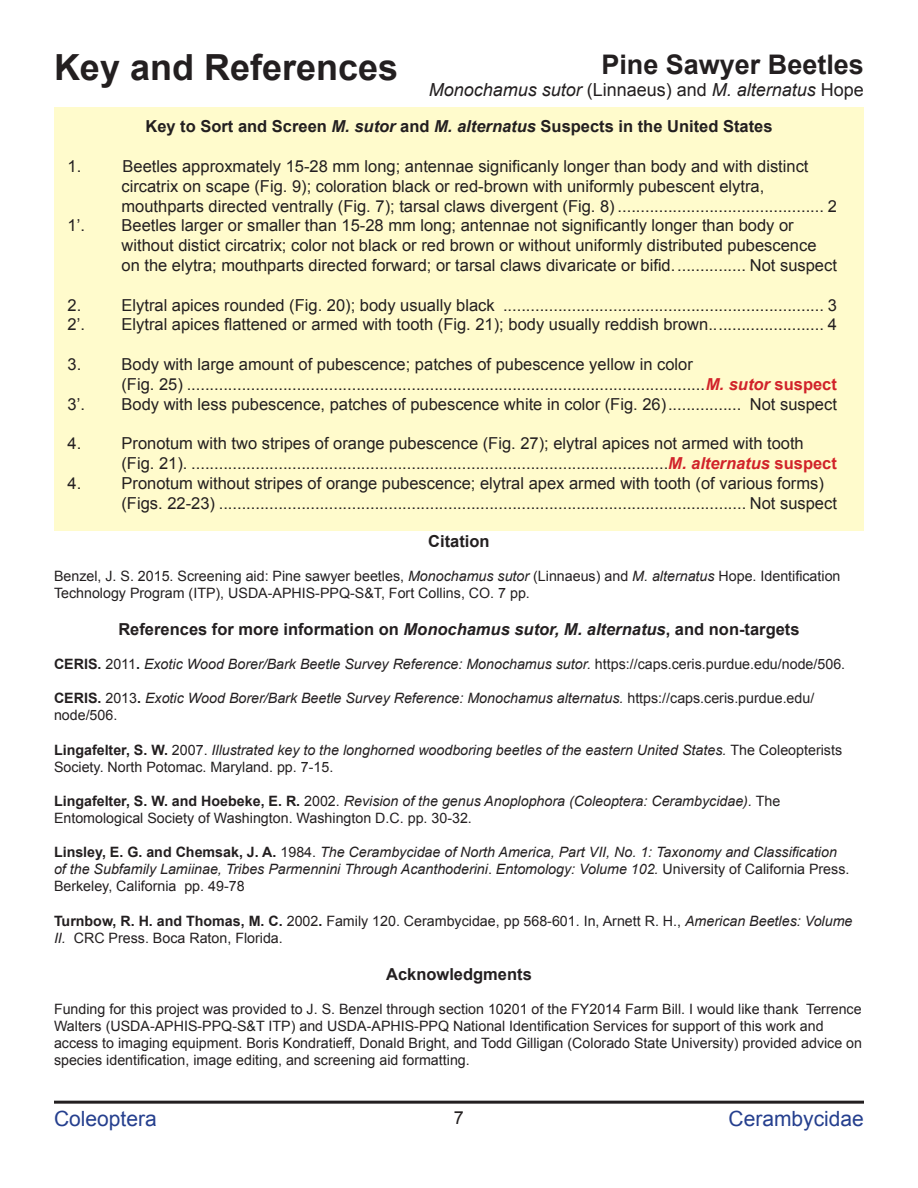
<style>
.page{position:relative;width:918px;height:1188px;background:#fff}
.page>*{position:absolute;margin:0;border:0;box-sizing:border-box;transform-origin:0 0}
.t1{font:700 36px "Arial";color:#231f20}
.t2{font:700 27px "Arial";color:#231f20}
.t3{font:21px "Arial";color:#253f8e}
.t4{font:italic 18px "Arial";color:#231f20}
.t5{font:18px "Arial";color:#231f20}
.t6{font:16.5px/19.8px "Arial";color:#231f20}
.t7{font:700 16.5px "Arial";color:#231f20}
.t8{font:14.25px/17.1px "Arial";color:#231f20}
.t9{font:italic 14.25px/17.1px "Arial";color:#231f20}
.s1{font-style:italic}
.s2{font-weight:700;font-style:italic;color:#d1232a}
.s3{font-weight:700;color:#d1232a}
.s4{font-weight:700;font-style:normal}
.s5{font-style:normal}
.s6{font-weight:700}
</style>
<div class="page">
<hr style="left:54px;top:1101px;width:810px;height:3px;background:#231f20">
<div style="left:54px;top:107px;width:810px;height:423px;background:#fffbcc"></div>
<p class="t1" style="left:54px;top:44px;width:346px">Key and References</p>
<p class="t7" style="left:145px;top:116px;width:629px">Key to Sort and Screen <span class="s1">M. sutor</span> and <span class="s1">M. alternatus</span> Suspects in the United States</p>
<p class="t6" style="left:68px;top:157px;width:15px">1.</p>
<p class="t6" style="left:122px;top:157px;width:717px">Beetles approxmately 15-28 mm long; antennae significanly longer than body and with distinct circatrix on scape (Fig. 9); coloration black or red-brown with uniformly pubescent elytra, mouthparts directed ventrally (Fig. 7); tarsal claws divergent (Fig. 8) ............................................. 2</p>
<p class="t6" style="left:68px;top:216px;width:19px">1’.</p>
<p class="t6" style="left:122px;top:216px;width:674px">Beetles larger or smaller than 15-28 mm long; antennae not significantly longer than body or</p>
<p class="t6" style="left:122px;top:236px;width:697px">without distict circatrix; color not black or red brown or without uniformly distributed pubescence</p>
<p class="t6" style="left:122px;top:256px;width:717px">on the elytra; mouthparts directed forward; or tarsal claws divaricate or bifid................ Not suspect</p>
<p class="t6" style="left:68px;top:295px;width:15px">2.</p>
<p class="t6" style="left:122px;top:295px;width:717px">Elytral apices rounded (Fig. 20); body usually black ...................................................................... 3</p>
<p class="t6" style="left:68px;top:315px;width:19px">2’.</p>
<p class="t6" style="left:122px;top:315px;width:717px">Elytral apices flattened or armed with tooth (Fig. 21); body usually reddish brown......................... 4</p>
<p class="t6" style="left:68px;top:355px;width:15px">3.</p>
<p class="t6" style="left:122px;top:355px;width:573px">Body with large amount of pubescence; patches of pubescence yellow in color</p>
<p class="t6" style="left:122px;top:374px;width:717px">(Fig. 25) .................................................................................................................<span class="s2">M. sutor</span> <span class="s3">suspect</span></p>
<p class="t6" style="left:68px;top:394px;width:19px">3’.</p>
<p class="t6" style="left:122px;top:394px;width:717px">Body with less pubescence, patches of pubescence white in color (Fig. 26)................ Not suspect</p>
<p class="t6" style="left:68px;top:434px;width:15px">4.</p>
<p class="t6" style="left:122px;top:434px;width:684px">Pronotum with two stripes of orange pubescence (Fig. 27); elytral apices not armed with tooth</p>
<p class="t6" style="left:122px;top:454px;width:717px">(Fig. 21). ........................................................................................................<span class="s2">M. alternatus</span> <span class="s3">suspect</span></p>
<p class="t6" style="left:68px;top:473px;width:15px">4.</p>
<p class="t6" style="left:122px;top:473px;width:704px">Pronotum without stripes of orange pubescence; elytral apex armed with tooth (of various forms)</p>
<p class="t6" style="left:122px;top:493px;width:717px">(Figs. 22-23) ................................................................................................................... Not suspect</p>
<p class="t7" style="left:428px;top:530px;width:63px">Citation</p>
<p class="t8" style="left:54px;top:567px;width:788px">Benzel, J. S. 2015. Screening aid: Pine sawyer beetles, <span class="s1">Monochamus sutor</span> (Linnaeus) and <span class="s1">M. alternatus</span> Hope. Identification<br>Technology Program (ITP), USDA-APHIS-PPQ-S&amp;T, Fort Collins, CO. 7 pp.</p>
<p class="t7" style="left:118px;top:618px;width:683px">References for more information on <span class="s1">Monochamus sutor, M. alternatus</span>, and non-targets</p>
<p class="t9" style="left:54px;top:656px;width:793px"><span class="s4">CERIS.</span> <span class="s5">2011</span><span class="s4">.</span> Exotic Wood Borer/Bark Beetle Survey Reference: Monochamus sutor. <span class="s5">https://caps.ceris.purdue.edu/node/506.</span></p>
<p class="t9" style="left:54px;top:690px;width:762px"><span class="s4">CERIS.</span> <span class="s5">2013</span><span class="s4">.</span> Exotic Wood Borer/Bark Beetle Survey Reference: Monochamus alternatus. <span class="s5">https://caps.ceris.purdue.edu/ node/506.</span></p>
<p class="t9" style="left:54px;top:741px;width:790px"><span class="s4">Lingafelter, S. W.</span> <span class="s5">2007.</span> Illustrated key to the longhorned woodboring beetles of the eastern United States. <span class="s5">The Coleopterists<br>Society. North Potomac. Maryland. pp. 7-15.</span></p>
<p class="t8" style="left:54px;top:792px;width:728px"><span class="s6">Lingafelter, S. W. and Hoebeke, E. R.</span> 2002. <span class="s1">Revision of the genus Anoplophora (Coleoptera: Cerambycidae).</span> The<br>Entomological Society of Washington. Washington D.C. pp. 30-32.</p>
<p class="t9" style="left:54px;top:844px;width:797px"><span class="s4">Linsley, E. G. and Chemsak, J. A.</span> <span class="s5">1984.</span> The Cerambycidae of North America, Part VII, No. 1: Taxonomy and Classification of the Subfamily Lamiinae, Tribes Parmennini Through Acanthoderini<span class="s5">.</span> Entomology: Volume 102. <span class="s5">University of California Press.<br>Berkeley, California pp. 49-78</span></p>
<p class="t8" style="left:54px;top:912px;width:800px"><span class="s6">Turnbow, R. H. and Thomas, M. C.</span> 2002<span class="s6">.</span> Family 120. Cerambycidae, pp 568-601. In, Arnett R. H., <span class="s1">American Beetles: Volume<br>II.</span> CRC Press. Boca Raton, Florida.</p>
<p class="t7" style="left:386px;top:963px;width:147px">Acknowledgments</p>
<p class="t8" style="left:54px;top:1000px;width:810px">Funding for this project was provided to J. S. Benzel through section 10201 of the FY2014 Farm Bill. I would like thank Terrence Walters (USDA-APHIS-PPQ-S&amp;T ITP) and USDA-APHIS-PPQ National Identification Services for support of this work and access to imaging equipment. Boris Kondratieff, Donald Bright, and Todd Gilligan (Colorado State University) provided advice on species identification, image editing, and screening aid formatting.</p>
<h2 class="t2" style="left:601px;top:47px;width:264px">Pine Sawyer Beetles</h2>
<p class="t4" style="left:429px;top:78px;width:437px">Monochamus sutor <span class="s5">(Linnaeus) and</span> M. alternatus <span class="s5">Hope</span></p>
<p class="t3" style="left:54px;top:1105px;width:104px">Coleoptera</p>
<p class="t5" style="left:454px;top:1106px;width:12px">7</p>
<p class="t3" style="left:729px;top:1105px;width:137px">Cerambycidae</p>
</div>
